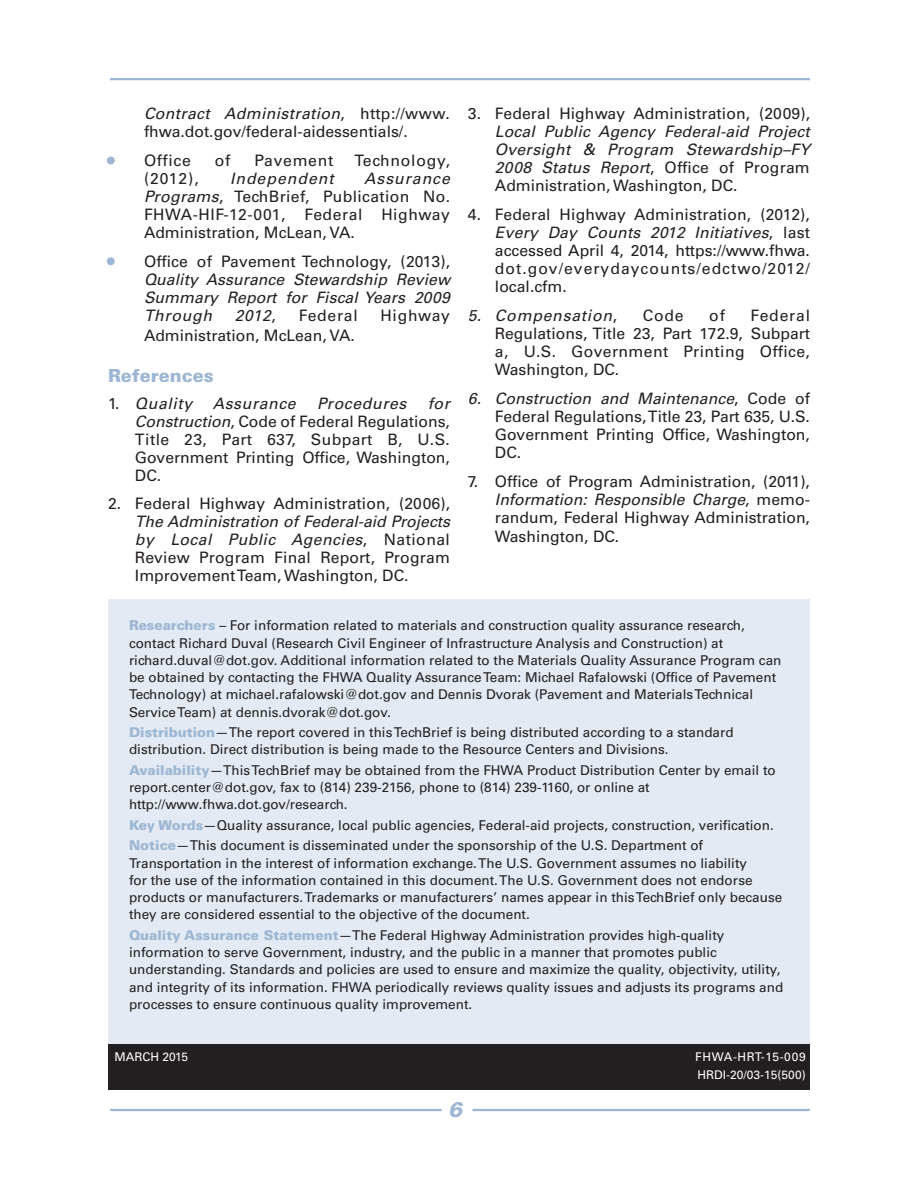
<style>
.page{position:relative;width:918px;height:1188px;background:#fff}
.page>*{position:absolute;margin:0;border:0;box-sizing:border-box;transform-origin:0 0}
.t1{font:italic 900 21px "Univers LT Std";color:#9cb6d3}
.t2{font:900 18px "Univers LT Std";color:#9cb6d3}
.t3{font:15.75px/18px "Univers LT Std";color:#231f20;text-align:justify}
.t4{font:italic 15.75px/18px "Univers LT Std";letter-spacing:.02em;color:#231f20;text-align:justify}
.t5{font:15.75px "Univers LT Std";letter-spacing:.045em;color:#231f20}
.t6{font:italic 15.75px "Univers LT Std";letter-spacing:.04em;color:#231f20}
.t7{font:italic 15.75px "Univers LT Std";letter-spacing:.05em;color:#231f20}
.t8{font:italic 15.75px "Univers LT Std";letter-spacing:.065em;color:#231f20}
.t9{font:13.5px/17.2px "Univers LT Std";color:#231f20}
.t10{font:12px/18px "Univers LT Std";color:#fff}
.s1{font-style:italic}
.s2{color:#9cb6d3}
.s3{font-style:normal;color:#9cb6d3}
.s4{font-style:normal}
.s5{font-weight:900;color:#9cb6d3}
</style>
<div class="page">
<hr style="left:110px;top:78px;width:700px;height:2px;background:#9cb6d3">
<hr style="left:110px;top:1109px;width:332px;height:2px;background:#9cb6d3">
<hr style="left:472px;top:1109px;width:338px;height:2px;background:#9cb6d3">
<div style="left:108px;top:1045px;width:702px;height:45px;background:#231f20"></div>
<div style="left:108px;top:600px;width:702px;height:444px;background:#e3eaf3"></div>
<div style="left:107px;top:157px;width:8px;height:7px;border:2px solid #9cb6d3;border-radius:50%"></div>
<div style="left:107px;top:257px;width:8px;height:8px;border:2px solid #9cb6d3;border-radius:50%"></div>
<p class="t3" style="left:144px;top:105px;width:307px"><span class="s1">Contract Administration</span>, http://www. fhwa.dot.gov/federal-aidessentials/.</p>
<p class="t3" style="left:108px;top:152px;width:84px"><span class="s2">•</span> Office</p>
<p class="t3" style="left:215px;top:152px;width:17px">of</p>
<p class="t5" style="left:254px;top:151px;width:80px">Pavement</p>
<p class="t5" style="left:354px;top:151px;width:97px">Technology,</p>
<p class="t3" style="left:144px;top:170px;width:56px">(2012),</p>
<p class="t8" style="left:230px;top:169px;width:105px">Independent</p>
<p class="t3" style="left:144px;top:170px;width:308px;text-indent:220px"><span class="s1">Assurance Programs</span>, TechBrief, Publication No.<br>FHWA-HIF-12-001, Federal Highway Administration, McLean, VA.</p>
<p class="t4" style="left:144px;top:253px;width:308px;text-indent:-36px"><span class="s3">•</span> <span class="s4">Office of Pavement Technology, (2013), </span>Quality Assurance Stewardship Review Summary Report for Fiscal Years 2009<br>Through</p>
<p class="t4" style="left:235px;top:307px;width:43px">2012<span class="s4">,</span></p>
<p class="t5" style="left:299px;top:306px;width:60px">Federal</p>
<p class="t5" style="left:381px;top:306px;width:71px">Highway</p>
<p class="t3" style="left:144px;top:326px;width:212px">Administration, McLean, VA.</p>
<h2 class="t2" style="left:108px;top:364px;width:107px">References</h2>
<p class="t6" style="left:108px;top:394px;width:86px"><span class="s4">1.</span> Quality</p>
<p class="t6" style="left:213px;top:394px;width:84px">Assurance</p>
<p class="t6" style="left:317px;top:394px;width:91px">Procedures</p>
<p class="t3" style="left:135px;top:394px;width:317px;text-indent:293px"><span class="s1">for Construction</span>, Code of Federal Regulations, Title 23, Part 637, Subpart B, U.S.<br>Government Printing Office, Washington, DC.</p>
<p class="t3" style="left:108px;top:495px;width:344px">2. Federal Highway Administration, (2006),</p>
<p class="t3" style="left:135px;top:513px;width:317px"><span class="s1">The Administration of Federal-aid Projects by Local Public Agencies</span>, National Review Program Final Report, Program Improvement Team, Washington, DC.</p>
<p class="t3" style="left:468px;top:105px;width:344px">3. Federal Highway Administration, (2009),</p>
<p class="t4" style="left:495px;top:123px;width:317px">Local Public Agency Federal-aid Project Oversight &amp; Program Stewardship–FY 2008 Status Report<span class="s4">, Office of Program Administration, Washington, DC.</span></p>
<p class="t3" style="left:495px;top:206px;width:317px;text-indent:-27px">4. Federal Highway Administration, (2012), <span class="s1">Every Day Counts 2012 Initiatives</span>, last accessed April 4, 2014, https://www.fhwa. dot.gov/everydaycounts/edctwo/2012/ local.cfm.</p>
<p class="t7" style="left:468px;top:306px;width:151px">5. Compensation<span class="s4">,</span></p>
<p class="t3" style="left:643px;top:307px;width:42px">Code</p>
<p class="t3" style="left:709px;top:307px;width:17px">of</p>
<p class="t3" style="left:495px;top:307px;width:317px;text-indent:256px">Federal Regulations, Title 23, Part 172.9, Subpart a, U.S. Government Printing Office, Washington, DC.</p>
<p class="t3" style="left:495px;top:389px;width:317px;text-indent:-27px"><span class="s1">6. Construction and Maintenance</span>, Code of Federal Regulations, Title 23, Part 635, U.S.<br>Government Printing Office, Washington, DC.</p>
<p class="t3" style="left:495px;top:472px;width:317px;text-indent:-27px">7. Office of Program Administration, (2011), <span class="s1">Information: Responsible Charge</span>, memo&shy;randum, Federal Highway Administration,</p>
<p class="t3" style="left:495px;top:528px;width:126px">Washington, DC.</p>
<p class="t9" style="left:129px;top:617px;width:654px"><span class="s5">Researchers</span> – For information related to materials and construction quality assurance research, contact Richard Duval (Research Civil Engineer of Infrastructure Analysis and Construction) at richard.duval@dot.gov. Additional information related to the Materials Quality Assurance Program can be obtained by contacting the FHWA Quality Assurance Team: Michael Rafalowski (Office of Pavement Technology) at michael.rafalowski@dot.gov and Dennis Dvorak (Pavement and Materials Technical Service Team) at dennis.dvorak@dot.gov.</p>
<p class="t9" style="left:129px;top:724px;width:606px"><span class="s5">Distribution</span>—The report covered in this TechBrief is being distributed according to a standard distribution. Direct distribution is being made to the Resource Centers and Divisions.</p>
<p class="t9" style="left:129px;top:762px;width:648px"><span class="s5">Availability</span>—This TechBrief may be obtained from the FHWA Product Distribution Center by email to report.center@dot.gov, fax to (814) 239-2156, phone to (814) 239-1160, or online at http://www.fhwa.dot.gov/research.</p>
<p class="t9" style="left:129px;top:815px;width:646px;line-height:20.5px"><span class="s5">Key Words</span>—Quality assurance, local public agencies, Federal-aid projects, construction, verification.<br><span class="s5">Notice</span>—This document is disseminated under the sponsorship of the U.S. Department of</p>
<p class="t9" style="left:129px;top:854px;width:655px">Transportation in the interest of information exchange. The U.S. Government assumes no liability<br>for the use of the information contained in this document. The U.S. Government does not endorse products or manufacturers. Trademarks or manufacturers’ names appear in this TechBrief only because they are considered essential to the objective of the document.</p>
<p class="t9" style="left:129px;top:927px;width:656px"><span class="s5">Quality Assurance Statement</span>—The Federal Highway Administration provides high-quality information to serve Government, industry, and the public in a manner that promotes public understanding. Standards and policies are used to ensure and maximize the quality, objectivity, utility, and integrity of its information. FHWA periodically reviews quality issues and adjusts its programs and processes to ensure continuous quality improvement.</p>
<p class="t10" style="left:114px;top:1048px;width:75px">MARCH 2015</p>
<p class="t10" style="left:695px;top:1048px;width:112px">FHWA-HRT-15-009<br>HRDI-20/03-15(500)</p>
<h1 class="t1" style="left:448px;top:1096px;width:16px">6</h1>
</div>
